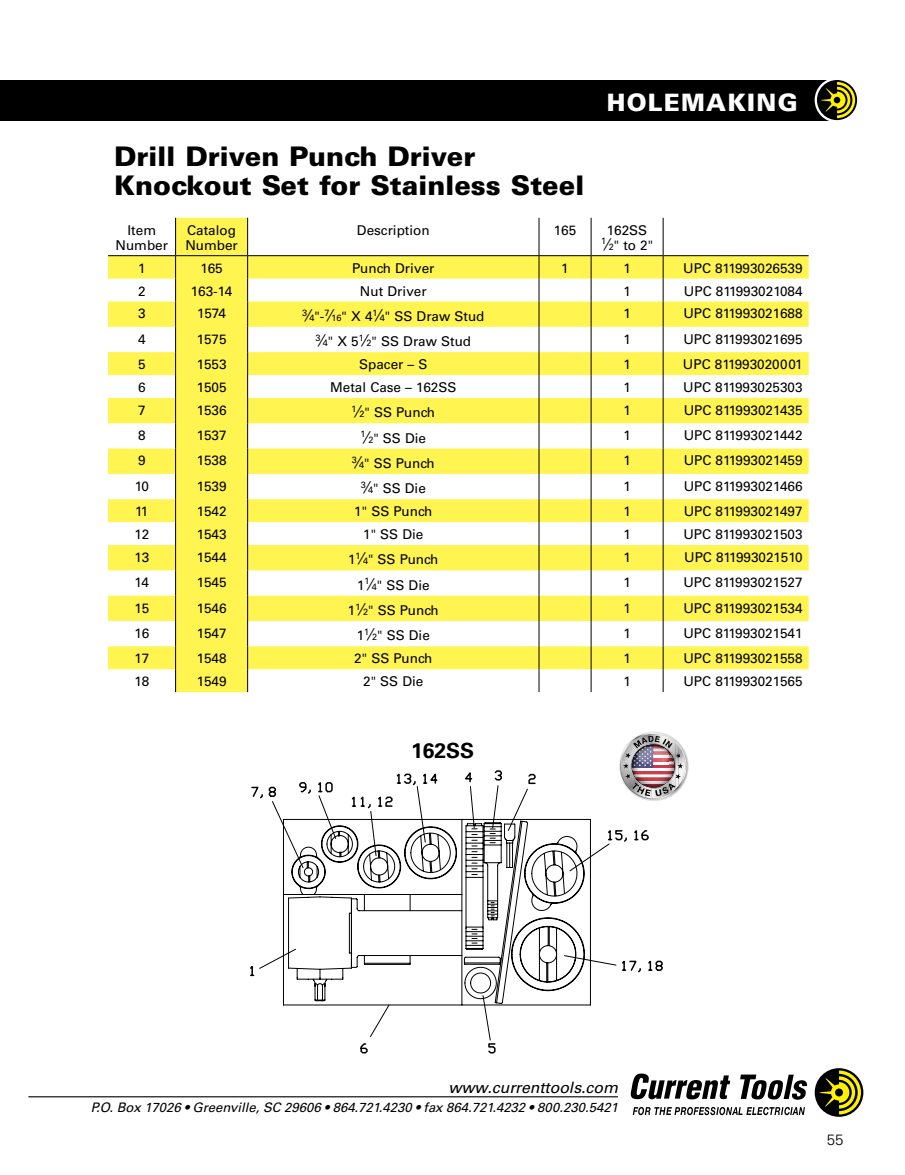
<style>
.page{position:relative;width:905px;height:1175px;background:#fff}
.page>*{position:absolute;margin:0;border:0;box-sizing:border-box;transform-origin:0 0}
.t1{font:900 27px/29.2px "Univers";color:#000}
.t2{font:900 24px "Univers";letter-spacing:.05em;color:#fff}
.t3{font:700 21px "Univers";color:#000}
.t4{font:italic 15.75px "Univers";color:#000}
.t5{font:300 15px "Univers";color:#000}
.t6{font:13.5px/15px "Univers";color:#000;text-align:center}
.t7{font:italic 13.2px "Univers";color:#000}
.s1{font-size:16.5px}
.s2{font-size:9.15px}
</style>
<div class="page">
<div style="left:0;top:80px;width:838px;height:40px;background:#000"></div>
<svg style="left:814px;top:80px;width:43px;height:41px"></svg>
<div style="left:833px;top:97px;width:7px;height:6px;background:#000;border-radius:50%"></div>
<hr style="left:28px;top:1096px;width:590px;height:1px;background:#000">
<svg style="left:814px;top:1068px;width:49px;height:48px"></svg>
<svg style="left:819px;top:1070px;width:42px;height:44px;background:#726e18"></svg>
<svg style="left:630px;top:1073px;width:100px;height:26px"></svg>
<svg style="left:740px;top:1074px;width:67px;height:25px"></svg>
<div style="left:835px;top:1088px;width:8px;height:8px;background:#000;border-radius:50%"></div>
<svg style="left:632px;top:1106px;width:173px;height:9px"></svg>
<svg style="left:620px;top:732px;width:66px;height:67px"></svg>
<svg style="left:108px;top:218px;width:700px;height:474px;fill:#fff450"></svg>
<hr style="left:175px;top:218px;width:1px;height:37px;background:#000">
<hr style="left:247px;top:218px;width:1px;height:37px;background:#000">
<hr style="left:538px;top:218px;width:1px;height:37px;background:#000">
<hr style="left:590px;top:218px;width:1px;height:37px;background:#000">
<hr style="left:662px;top:218px;width:1px;height:37px;background:#000">
<hr style="left:108px;top:255px;width:68px;height:1px;background:#000">
<hr style="left:176px;top:255px;width:72px;height:1px;background:#000">
<hr style="left:248px;top:255px;width:291px;height:1px;background:#000">
<hr style="left:539px;top:255px;width:52px;height:1px;background:#000">
<hr style="left:591px;top:255px;width:72px;height:1px;background:#000">
<hr style="left:663px;top:255px;width:145px;height:1px;background:#000">
<svg style="left:175px;top:256px;width:1px;height:436px"></svg>
<svg style="left:247px;top:256px;width:1px;height:436px"></svg>
<svg style="left:538px;top:256px;width:1px;height:436px"></svg>
<svg style="left:590px;top:256px;width:1px;height:436px"></svg>
<svg style="left:662px;top:256px;width:1px;height:436px"></svg>
<svg style="left:259px;top:818px;width:332px;height:187px"></svg>
<svg style="left:250px;top:966px;width:5px;height:10px"></svg>
<svg style="left:492px;top:770px;width:44px;height:61px"></svg>
<svg style="left:462px;top:772px;width:13px;height:56px"></svg>
<svg style="left:482px;top:994px;width:14px;height:59px"></svg>
<svg style="left:359px;top:1004px;width:31px;height:49px"></svg>
<svg style="left:251px;top:782px;width:85px;height:86px"></svg>
<svg style="left:350px;top:773px;width:88px;height:83px"></svg>
<svg style="left:569px;top:827px;width:80px;height:45px"></svg>
<svg style="left:563px;top:954px;width:99px;height:19px"></svg>
<hr style="left:364px;top:962px;width:46px;height:1px;background:#000">
<svg style="left:410px;top:894px;width:1px;height:16px"></svg>
<h2 class="t2" style="left:607px;top:87px;width:192px">HOLEMAKING</h2>
<h1 class="t1" style="left:114px;top:141px;width:472px">Drill Driven Punch Driver<br>Knockout Set for Stainless Steel</h1>
<p class="t6" style="left:115px;top:222px;width:54px">Item<br>Number</p>
<p class="t6" style="left:185px;top:222px;width:54px;text-align:left">Catalog<br>Number</p>
<p class="t6" style="left:357px;top:222px;width:74px">Description</p>
<p class="t6" style="left:554px;top:222px;width:24px">165</p>
<p class="t6" style="left:601px;top:222px;width:54px">162SS<br><sup>1</sup><span class="s1">⁄</span><span class="s2">2</span>" to 2"</p>
<p class="t6" style="left:138px;top:260px;width:9px">1</p>
<p class="t6" style="left:200px;top:260px;width:24px">165</p>
<p class="t6" style="left:352px;top:260px;width:84px">Punch Driver</p>
<p class="t6" style="left:561px;top:260px;width:9px">1</p>
<p class="t6" style="left:623px;top:260px;width:9px">1</p>
<p class="t6" style="left:683px;top:260px;width:121px">UPC 811993026539</p>
<p class="t6" style="left:138px;top:283px;width:9px">2</p>
<p class="t6" style="left:191px;top:283px;width:43px">163-14</p>
<p class="t6" style="left:360px;top:283px;width:68px">Nut Driver</p>
<p class="t6" style="left:623px;top:283px;width:9px">1</p>
<p class="t6" style="left:684px;top:283px;width:120px">UPC 811993021084</p>
<p class="t6" style="left:138px;top:306px;width:9px">3</p>
<p class="t6" style="left:197px;top:306px;width:31px">1574</p>
<p class="t6" style="left:302px;top:308px;width:184px"><sup>3</sup><span class="s1">⁄</span><span class="s2">4</span>"-<sup>7</sup><span class="s1">⁄</span><span class="s2">16</span>" X 4<sup>1</sup><span class="s1">⁄</span><span class="s2">4</span>" SS Draw Stud</p>
<p class="t6" style="left:623px;top:306px;width:9px">1</p>
<p class="t6" style="left:683px;top:306px;width:121px">UPC 811993021688</p>
<p class="t6" style="left:138px;top:331px;width:9px">4</p>
<p class="t6" style="left:197px;top:331px;width:31px">1575</p>
<p class="t6" style="left:315px;top:334px;width:157px"><sup>3</sup><span class="s1">⁄</span><span class="s2">4</span>" X 5<sup>1</sup><span class="s1">⁄</span><span class="s2">2</span>" SS Draw Stud</p>
<p class="t6" style="left:623px;top:331px;width:9px">1</p>
<p class="t6" style="left:683px;top:331px;width:121px">UPC 811993021695</p>
<p class="t6" style="left:138px;top:357px;width:9px">5</p>
<p class="t6" style="left:197px;top:357px;width:31px">1553</p>
<p class="t6" style="left:359px;top:357px;width:70px">Spacer – S</p>
<p class="t6" style="left:623px;top:357px;width:9px">1</p>
<p class="t6" style="left:683px;top:357px;width:121px">UPC 811993020001</p>
<p class="t6" style="left:138px;top:380px;width:9px">6</p>
<p class="t6" style="left:197px;top:380px;width:31px">1505</p>
<p class="t6" style="left:330px;top:380px;width:128px">Metal Case – 162SS</p>
<p class="t6" style="left:623px;top:380px;width:9px">1</p>
<p class="t6" style="left:683px;top:380px;width:121px">UPC 811993025303</p>
<p class="t6" style="left:138px;top:402px;width:9px">7</p>
<p class="t6" style="left:197px;top:402px;width:31px">1536</p>
<p class="t6" style="left:351px;top:405px;width:85px"><sup>1</sup><span class="s1">⁄</span><span class="s2">2</span>" SS Punch</p>
<p class="t6" style="left:623px;top:402px;width:9px">1</p>
<p class="t6" style="left:683px;top:402px;width:120px">UPC 811993021435</p>
<p class="t6" style="left:138px;top:428px;width:9px">8</p>
<p class="t6" style="left:197px;top:428px;width:31px">1537</p>
<p class="t6" style="left:360px;top:430px;width:67px"><sup>1</sup><span class="s1">⁄</span><span class="s2">2</span>" SS Die</p>
<p class="t6" style="left:623px;top:428px;width:9px">1</p>
<p class="t6" style="left:683px;top:428px;width:120px">UPC 811993021442</p>
<p class="t6" style="left:138px;top:453px;width:9px">9</p>
<p class="t6" style="left:197px;top:453px;width:31px">1538</p>
<p class="t6" style="left:352px;top:456px;width:84px"><sup>3</sup><span class="s1">⁄</span><span class="s2">4</span>" SS Punch</p>
<p class="t6" style="left:623px;top:453px;width:9px">1</p>
<p class="t6" style="left:683px;top:453px;width:120px">UPC 811993021459</p>
<p class="t6" style="left:135px;top:478px;width:16px">10</p>
<p class="t6" style="left:197px;top:478px;width:31px">1539</p>
<p class="t6" style="left:361px;top:481px;width:67px"><sup>3</sup><span class="s1">⁄</span><span class="s2">4</span>" SS Die</p>
<p class="t6" style="left:623px;top:478px;width:9px">1</p>
<p class="t6" style="left:683px;top:478px;width:120px">UPC 811993021466</p>
<p class="t6" style="left:135px;top:504px;width:15px">11</p>
<p class="t6" style="left:197px;top:504px;width:31px">1542</p>
<p class="t6" style="left:354px;top:504px;width:79px">1" SS Punch</p>
<p class="t6" style="left:623px;top:504px;width:9px">1</p>
<p class="t6" style="left:683px;top:504px;width:120px">UPC 811993021497</p>
<p class="t6" style="left:134px;top:527px;width:16px">12</p>
<p class="t6" style="left:197px;top:527px;width:31px">1543</p>
<p class="t6" style="left:363px;top:527px;width:62px">1" SS Die</p>
<p class="t6" style="left:623px;top:527px;width:9px">1</p>
<p class="t6" style="left:683px;top:527px;width:121px">UPC 811993021503</p>
<p class="t6" style="left:134px;top:550px;width:16px">13</p>
<p class="t6" style="left:197px;top:550px;width:31px">1544</p>
<p class="t6" style="left:348px;top:552px;width:92px">1<sup>1</sup><span class="s1">⁄</span><span class="s2">4</span>" SS Punch</p>
<p class="t6" style="left:623px;top:549px;width:9px">1</p>
<p class="t6" style="left:684px;top:549px;width:120px">UPC 811993021510</p>
<p class="t6" style="left:134px;top:575px;width:16px">14</p>
<p class="t6" style="left:197px;top:575px;width:31px">1545</p>
<p class="t6" style="left:357px;top:577px;width:74px">1<sup>1</sup><span class="s1">⁄</span><span class="s2">4</span>" SS Die</p>
<p class="t6" style="left:623px;top:575px;width:9px">1</p>
<p class="t6" style="left:683px;top:575px;width:121px">UPC 811993021527</p>
<p class="t6" style="left:134px;top:600px;width:16px">15</p>
<p class="t6" style="left:197px;top:600px;width:31px">1546</p>
<p class="t6" style="left:348px;top:603px;width:92px">1<sup>1</sup><span class="s1">⁄</span><span class="s2">2</span>" SS Punch</p>
<p class="t6" style="left:623px;top:600px;width:9px">1</p>
<p class="t6" style="left:683px;top:600px;width:121px">UPC 811993021534</p>
<p class="t6" style="left:134px;top:625px;width:16px">16</p>
<p class="t6" style="left:197px;top:625px;width:31px">1547</p>
<p class="t6" style="left:357px;top:628px;width:75px">1<sup>1</sup><span class="s1">⁄</span><span class="s2">2</span>" SS Die</p>
<p class="t6" style="left:623px;top:625px;width:9px">1</p>
<p class="t6" style="left:683px;top:625px;width:121px">UPC 811993021541</p>
<p class="t6" style="left:134px;top:651px;width:16px">17</p>
<p class="t6" style="left:197px;top:651px;width:31px">1548</p>
<p class="t6" style="left:354px;top:651px;width:79px">2" SS Punch</p>
<p class="t6" style="left:623px;top:651px;width:9px">1</p>
<p class="t6" style="left:683px;top:651px;width:121px">UPC 811993021558</p>
<p class="t6" style="left:134px;top:674px;width:16px">18</p>
<p class="t6" style="left:197px;top:674px;width:31px">1549</p>
<p class="t6" style="left:363px;top:674px;width:62px">2" SS Die</p>
<p class="t6" style="left:623px;top:674px;width:9px">1</p>
<p class="t6" style="left:683px;top:674px;width:121px">UPC 811993021565</p>
<h3 class="t3" style="left:411px;top:738px;width:65px">162SS</h3>
<p class="t4" style="left:448px;top:1077px;width:171px">www.currenttools.com</p>
<p class="t7" style="left:91px;top:1099px;width:528px">P.O. Box 17026 • Greenville, SC 29606 • 864.721.4230 • fax 864.721.4232 • 800.230.5421</p>
<p class="t5" style="left:826px;top:1130px;width:18px">55</p>
</div>
